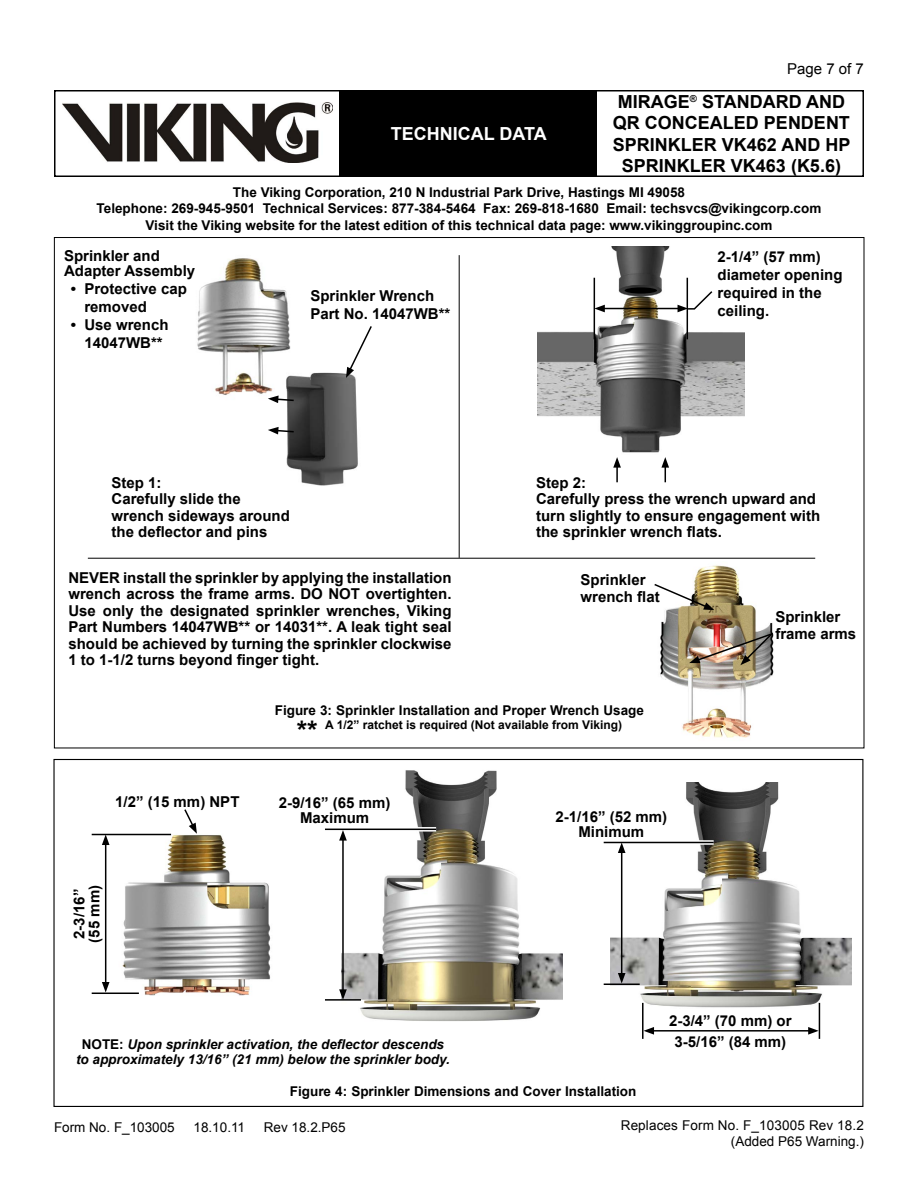
<style>
.page{position:relative;width:918px;height:1188px;background:#fff}
.page>*{position:absolute;margin:0;border:0;box-sizing:border-box;transform-origin:0 0}
.t1{font:700 27px "Arial";color:#000}
.t2{font:700 18px/21.6px "Arial";color:#000;text-align:center}
.t3{font:700 18px "Arial";color:#fff}
.t4{font:700 15px/16.5px "Arial";color:#000}
.t5{font:15px "Arial";color:#000}
.t6{font:700 13.5px/16.2px "Arial";color:#000;text-align:center}
.t7{font:italic 700 13.5px "Arial";color:#000}
.t8{font:13.5px/16.2px "Arial";color:#000;text-align:right}
.t9{font:700 12px "Arial";color:#000}
.s1{font-style:normal}
</style>
<div class="page">
<div style="left:54px;top:90px;width:810px;height:87px;border:2px solid #000"></div>
<div style="left:340px;top:91px;width:257px;height:85px;background:#000"></div>
<img style="left:63px;top:102px;width:269px;height:60px">
<img style="left:197px;top:258px;width:161px;height:228px">
<svg style="left:268px;top:396px;width:27px;height:7px"></svg>
<svg style="left:268px;top:427px;width:27px;height:7px"></svg>
<svg style="left:346px;top:324px;width:26px;height:54px"></svg>
<img style="left:660px;top:565px;width:114px;height:173px">
<img style="left:538px;top:246px;width:206px;height:237px">
<hr style="left:594px;top:278px;width:1px;height:61px;background:#000">
<hr style="left:687px;top:278px;width:1px;height:61px;background:#000">
<svg style="left:613px;top:457px;width:8px;height:25px"></svg>
<svg style="left:661px;top:457px;width:8px;height:25px"></svg>
<hr style="left:603px;top:308px;width:77px;height:1px;background:#000">
<svg style="left:595px;top:305px;width:10px;height:7px"></svg>
<svg style="left:678px;top:290px;width:36px;height:22px"></svg>
<div style="left:625px;top:287px;width:32px;height:7px;background:#000;border-radius:50%"></div>
<hr style="left:459px;top:255px;width:1px;height:303px;background:#000">
<hr style="left:88px;top:558px;width:727px;height:1px;background:#000">
<svg style="left:654px;top:583px;width:60px;height:27px"></svg>
<img style="left:689px;top:631px;width:85px;height:34px">
<img style="left:108px;top:833px;width:163px;height:163px">
<hr style="left:92px;top:834px;width:79px;height:1px;background:#000">
<hr style="left:92px;top:993px;width:47px;height:1px;background:#000">
<hr style="left:105px;top:843px;width:1px;height:141px;background:#000">
<svg style="left:102px;top:835px;width:8px;height:10px"></svg>
<svg style="left:102px;top:982px;width:8px;height:11px"></svg>
<svg style="left:183px;top:809px;width:14px;height:25px"></svg>
<img style="left:610px;top:782px;width:242px;height:251px">
<img style="left:341px;top:770px;width:222px;height:251px">
<hr style="left:325px;top:999px;width:36px;height:2px;background:#000">
<svg style="left:325px;top:827px;width:111px;height:5px"></svg>
<hr style="left:325px;top:829px;width:111px;height:1px;background:#000">
<hr style="left:342px;top:838px;width:2px;height:154px;background:#000">
<svg style="left:339px;top:830px;width:8px;height:11px"></svg>
<svg style="left:339px;top:989px;width:8px;height:11px"></svg>
<hr style="left:604px;top:984px;width:36px;height:1px;background:#000">
<hr style="left:642px;top:1003px;width:2px;height:36px;background:#000">
<hr style="left:819px;top:1003px;width:1px;height:36px;background:#000">
<div style="left:604px;top:840px;width:110px;height:5px;background:#bcbcbc"></div>
<hr style="left:604px;top:842px;width:110px;height:1px;background:#000">
<hr style="left:621px;top:851px;width:1px;height:124px;background:#000">
<svg style="left:618px;top:843px;width:8px;height:10px"></svg>
<svg style="left:618px;top:973px;width:8px;height:11px"></svg>
<hr style="left:652px;top:1030px;width:158px;height:2px;background:#000">
<svg style="left:808px;top:1027px;width:11px;height:8px"></svg>
<svg style="left:644px;top:1027px;width:10px;height:8px"></svg>
<p class="t3" style="left:391px;top:121px;width:157px">TECHNICAL DATA</p>
<p class="t5" style="left:787px;top:59px;width:78px">Page 7 of 7</p>
<p class="t2" style="left:613px;top:91px;width:239px">MIRAGE<sup>®</sup> STANDARD AND<br>QR CONCEALED PENDENT<br>SPRINKLER VK462 AND HP<br>SPRINKLER VK463 (K5.6)</p>
<p class="t6" style="left:97px;top:185px;width:726px">The Viking Corporation, 210 N Industrial Park Drive, Hastings MI 49058<br>Telephone: 269-945-9501 Technical Services: 877-384-5464 Fax: 269-818-1680 Email: techsvcs@vikingcorp.com<br>Visit the Viking website for the latest edition of this technical data page: www.vikinggroupinc.com</p>
<p class="t4" style="left:64px;top:248px;width:133px;line-height:15px">Sprinkler and<br>Adapter Assembly</p>
<p class="t4" style="left:84px;top:280px;width:104px;line-height:18px;text-indent:-14px">• Protective cap removed</p>
<p class="t4" style="left:71px;top:316px;width:99px;line-height:18px;text-align:center">• Use wrench<br>14047WB**</p>
<p class="t4" style="left:718px;top:249px;width:127px;line-height:18px">2-1/4” (57 mm) diameter opening required in the ceiling.</p>
<p class="t4" style="left:310px;top:287px;width:142px;line-height:18px">Sprinkler Wrench<br>Part No. 14047WB**</p>
<p class="t4" style="left:112px;top:475px;width:180px">Step 1:<br>Carefully slide the wrench sideways around the deflector and pins</p>
<p class="t4" style="left:536px;top:475px;width:286px">Step 2:<br>Carefully press the wrench upward and turn slightly to ensure engagement with the sprinkler wrench flats.</p>
<p class="t4" style="left:68px;top:570px;width:385px;text-align:justify">NEVER install the sprinkler by applying the installation wrench across the frame arms. DO NOT overtighten.<br>Use only the designated sprinkler wrenches, Viking Part Numbers 14047WB** or 14031**. A leak tight seal should be achieved by turning the sprinkler clockwise 1 to 1-1/2 turns beyond finger tight.</p>
<p class="t4" style="left:581px;top:572px;width:81px">Sprinkler wrench flat</p>
<p class="t6" style="left:275px;top:703px;width:371px">Figure 3: Sprinkler Installation and Proper Wrench Usage</p>
<p class="t4" style="left:115px;top:794px;width:126px">1/2” (15 mm) NPT</p>
<p class="t4" style="left:72px;top:943px;width:59px;line-height:15px;rotate:-90deg">2-3/16” (55 mm)</p>
<h1 class="t1" style="left:297px;top:712px;width:23px">**</h1>
<p class="t9" style="left:325px;top:717px;width:298px">A 1/2” ratchet is required (Not available from Viking)</p>
<p class="t4" style="left:279px;top:796px;width:113px;line-height:15px;text-align:center">2-9/16” (65 mm)<br>Maximum</p>
<p class="t4" style="left:555px;top:809px;width:113px;line-height:15px;text-align:center">2-1/16” (52 mm)<br>Minimum</p>
<p class="t4" style="left:775px;top:609px;width:82px">Sprinkler frame arms</p>
<p class="t4" style="left:669px;top:1013px;width:124px">2-3/4” (70 mm) or</p>
<p class="t7" style="left:82px;top:1035px;width:364px"><span class="s1">NOTE:</span> Upon sprinkler activation, the deflector descends</p>
<p class="t4" style="left:675px;top:1034px;width:113px">3-5/16” (84 mm)</p>
<p class="t7" style="left:76px;top:1050px;width:375px">to approximately 13/16” (21 mm) below the sprinkler body.</p>
<p class="t6" style="left:290px;top:1084px;width:348px">Figure 4: Sprinkler Dimensions and Cover Installation</p>
<p class="t8" style="left:54px;top:1119px;width:122px">Form No. F_103005</p>
<p class="t8" style="left:194px;top:1119px;width:53px">18.10.11</p>
<p class="t8" style="left:264px;top:1119px;width:83px">Rev 18.2.P65</p>
<p class="t8" style="left:621px;top:1117px;width:245px">Replaces Form No. F_103005 Rev 18.2 (Added P65 Warning.)</p>
</div>
